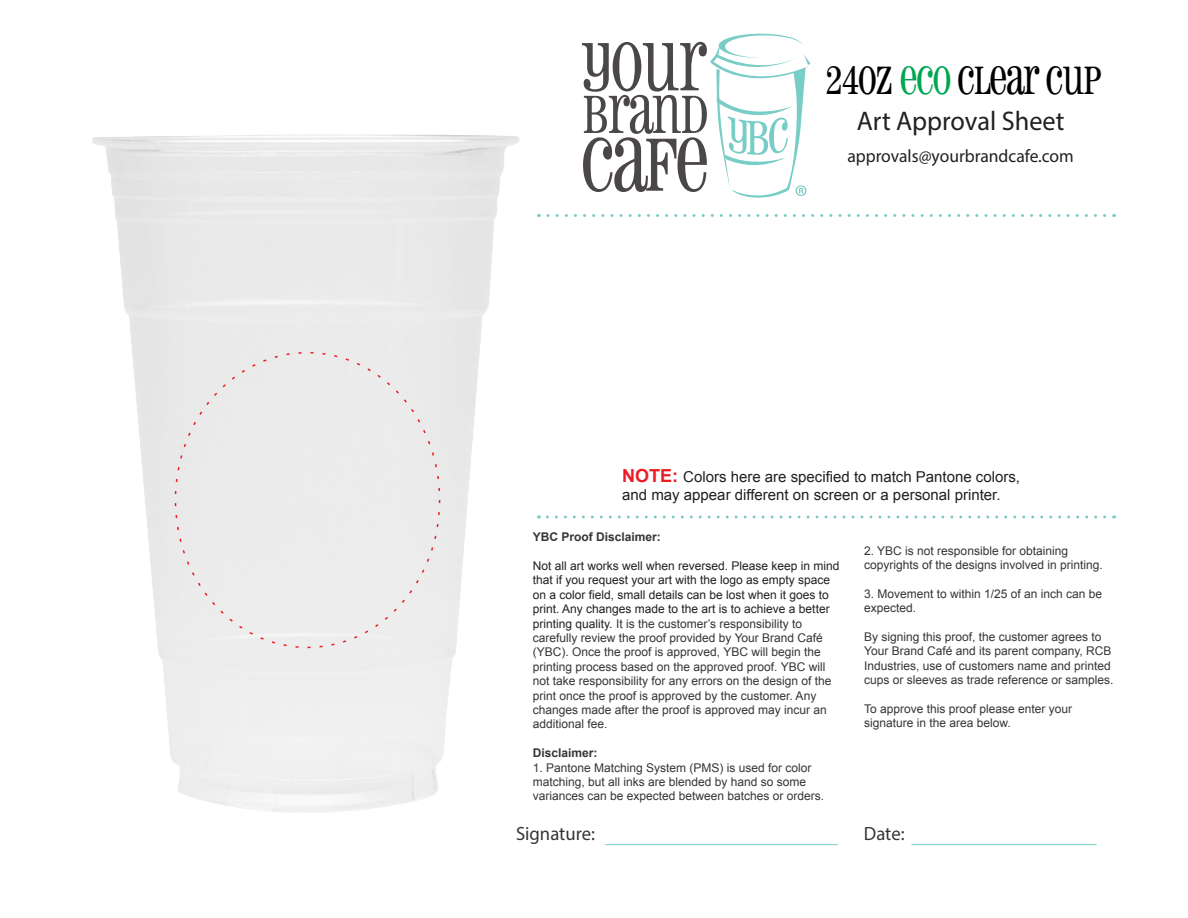
<style>
.page{position:relative;width:1188px;height:918px;background:#fff}
.page>*{position:absolute;margin:0;border:0;box-sizing:border-box;transform-origin:0 0}
.t1{font:39.75px "Pharmacy";color:#000}
.t2{font:27px "Myriad Pro";color:#231f20}
.t3{font:19.2px "Myriad Pro";color:#353535}
.t4{font:18px "Myriad Pro";color:#231f20}
.t5{font:15px/18px "Arial";color:#231f20}
.t6{font:12px/14.4px "Arial";color:#353535}
.t7{font:700 12px "Arial";color:#353535}
.s1{color:#00a651}
.s2{font-weight:700;font-size:18px;color:#ed1c24}
.s3{color:#231f20}
</style>
<div class="page">
<svg style="left:555px;top:214px;width:550px;height:3px"></svg>
<svg style="left:582px;top:34px;width:229px;height:164px"></svg>
<img style="left:92px;top:134px;width:458px;height:679px">
<hr style="left:605px;top:844px;width:233px;height:1px;background:#79cdc7">
<hr style="left:911px;top:844px;width:186px;height:1px;background:#79cdc7">
<svg style="left:538px;top:515px;width:567px;height:3px"></svg>
<h1 class="t1" style="left:825px;top:55px;width:276px">24OZ <span class="s1">ECO</span> CLEAR CUP</h1>
<h2 class="t2" style="left:857px;top:104px;width:209px">Art Approval Sheet</h2>
<h3 class="t4" style="left:847px;top:145px;width:228px">approvals@yourbrandcafe.com</h3>
<p class="t5" style="left:622px;top:468px;width:399px"><span class="s2">NOTE:</span> Colors here are specified to match Pantone colors, and may appear different on screen or a personal printer.</p>
<p class="t7" style="left:533px;top:529px;width:130px">YBC Proof Disclaimer:</p>
<p class="t6" style="left:533px;top:559px;width:308px"><span class="s3">Not all art works well when reversed. Please keep in mind that if you request your art with the logo as empty space on a color field, small details can be lost when it goes to print. Any changes made to the art is to achieve a better printing quality.</span> It is the customer’s responsibility to carefully review the proof provided by Your Brand Café (YBC). Once the proof is approved, YBC will begin the printing process based on the approved proof. YBC will not take responsibility for any errors on the design of the print once the proof is approved by the customer. Any changes made after the proof is approved may incur an additional fee.</p>
<p class="t7" style="left:533px;top:745px;width:66px">Disclaimer:</p>
<p class="t6" style="left:533px;top:760px;width:293px">1. Pantone Matching System (PMS) is used for color matching, but all inks are blended by hand so some variances can be expected between batches or orders.</p>
<p class="t6" style="left:864px;top:543px;width:240px">2. YBC is not responsible for obtaining copyrights of the designs involved in printing.</p>
<p class="t6" style="left:864px;top:587px;width:240px">3. Movement to within 1/25 of an inch can be expected.</p>
<p class="t6" style="left:864px;top:630px;width:251px">By signing this proof, the customer agrees to Your Brand Café and its parent company, RCB Industries, use of customers name and printed cups or sleeves as trade reference or samples.</p>
<p class="t6" style="left:864px;top:702px;width:210px">To approve this proof please enter your signature in the area below.</p>
<h3 class="t3" style="left:516px;top:822px;width:80px">Signature:</h3>
<h3 class="t3" style="left:864px;top:822px;width:42px">Date:</h3>
</div>
